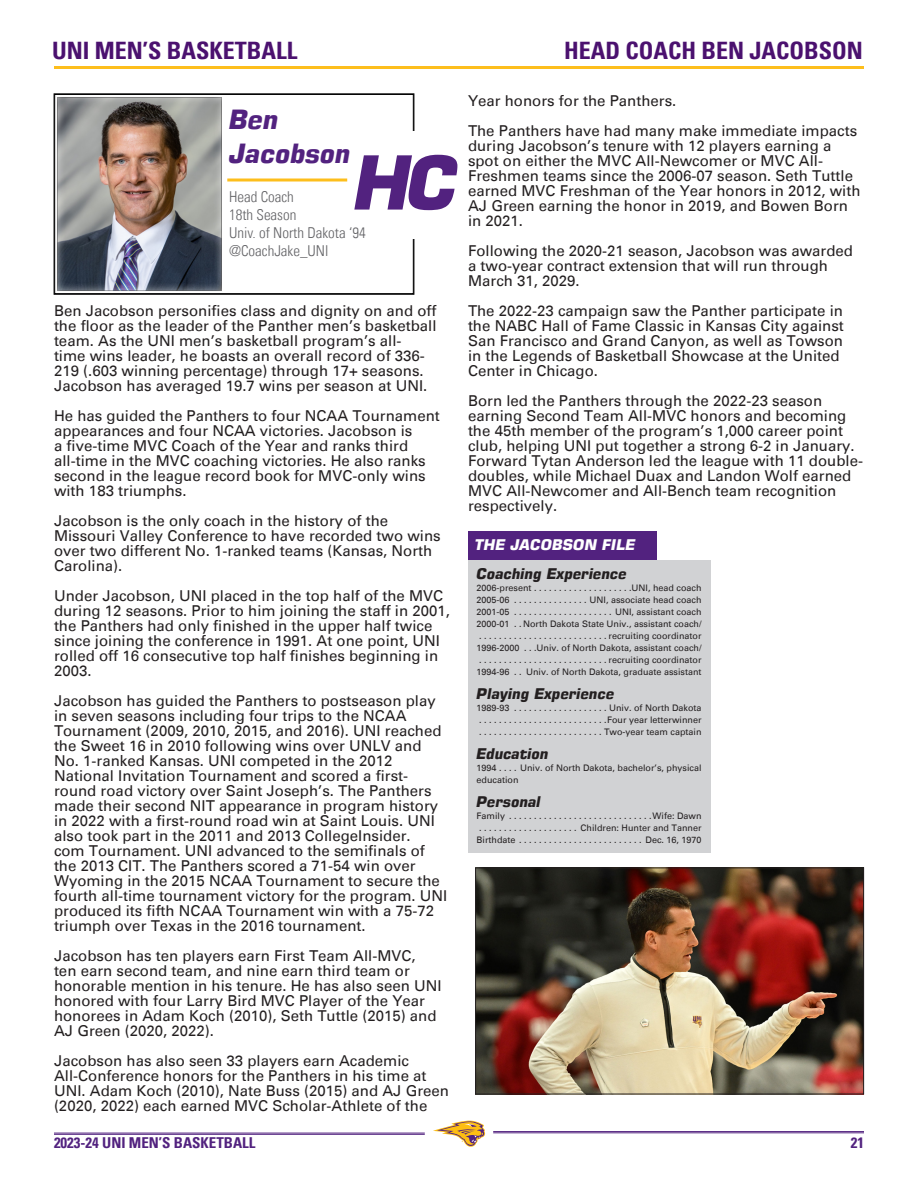
<style>
.page{position:relative;width:918px;height:1188px;background:#fff}
.page>*{position:absolute;margin:0;border:0;box-sizing:border-box;transform-origin:0 0}
.t1{font:italic 700 75px "Eurostile LT";color:#52227f}
.t2{font:italic 700 27px "Eurostile LT";color:#52227f}
.t3{font:700 condensed 24px "Univers";color:#4b116f}
.univers_67boldcond{font:15px/15px "Univers";color:#231f20}
.t4{font:300 condensed 15px "Univers";color:#636366}
.univers47_9pt{font:italic 700 15px "Eurostile LT";color:#231f20}
.t5{font:700 condensed 15px "Univers";color:#52227f}
.t6{font:italic 700 15px "Eurostile LT";color:#fff}
.univers47_9pt-2{font:9px/12px "Univers";color:#231f20}
</style>
<div class="page">
<svg style="left:433px;top:1121px;width:52px;height:26px"></svg>
<hr style="left:54px;top:1133px;width:371px;height:1px;background:#52227f">
<hr style="left:54px;top:1134px;width:371px;height:1px;background:#52227f">
<hr style="left:493px;top:1131px;width:371px;height:1px;background:#52227f">
<hr style="left:493px;top:1133px;width:371px;height:1px;background:#52227f">
<hr style="left:54px;top:66px;width:810px;height:3px;background:#fdbe1c">
<svg style="left:54px;top:94px;width:360px;height:200px"></svg>
<div style="left:55px;top:94px;width:358px;height:200px;border:1px solid #000"></div>
<div style="left:401px;top:131px;width:22px;height:108px;background:#fff"></div>
<hr style="left:227px;top:179px;width:120px;height:3px;background:#fdbe1c">
<div style="left:56px;top:96px;width:167px;height:196px;background:#fff;opacity:.75"></div>
<div style="left:468px;top:531px;width:188px;height:46px;background:#52227f"></div>
<div style="left:468px;top:560px;width:242px;height:292px;background:#d1d2d4"></div>
<img style="left:477px;top:870px;width:385px;height:222px">
<div style="left:475px;top:868px;width:389px;height:226px;border:1px solid #231f20"></div>
<h3 class="t3" style="left:52px;top:36px;width:247px">UNI MEN’S BASKETBALL</h3>
<p class="t3" style="left:564px;top:36px;width:300px">HEAD COACH BEN JACOBSON</p>
<p class="t2" style="left:229px;top:102px;width:51px">Ben</p>
<p class="t2" style="left:229px;top:137px;width:123px">Jacobson</p>
<p class="t1" style="left:354px;top:137px;width:107px">HC</p>
<p class="t4" style="left:229px;top:188px;width:66px">Head Coach</p>
<p class="t4" style="left:229px;top:206px;width:69px">18th Season</p>
<p class="t4" style="left:229px;top:224px;width:138px">Univ. of North Dakota ‘94</p>
<p class="t4" style="left:229px;top:242px;width:101px">@CoachJake_UNI</p>
<p class="univers_67boldcond" style="left:54px;top:303px;width:384px">Ben Jacobson personifies class and dignity on and off the floor as the leader of the Panther men’s basketball team. As the UNI men’s basketball program’s all&shy;time wins leader, he boasts an overall record of 336- 219 (.603 winning percentage) through 17+ seasons.<br>Jacobson has averaged 19.7 wins per season at UNI.</p>
<p class="univers_67boldcond" style="left:54px;top:408px;width:387px">He has guided the Panthers to four NCAA Tournament appearances and four NCAA victories. Jacobson is<br>a five-time MVC Coach of the Year and ranks third all-time in the MVC coaching victories. He also ranks second in the league record book for MVC-only wins with 183 triumphs.</p>
<p class="univers_67boldcond" style="left:54px;top:513px;width:388px">Jacobson is the only coach in the history of the Missouri Valley Conference to have recorded two wins over two different No. 1-ranked teams (Kansas, North Carolina).</p>
<p class="univers_67boldcond" style="left:54px;top:588px;width:397px">Under Jacobson, UNI placed in the top half of the MVC during 12 seasons. Prior to him joining the staff in 2001, the Panthers had only finished in the upper half twice since joining the conference in 1991. At one point, UNI rolled off 16 consecutive top half finishes beginning in 2003.</p>
<p class="univers_67boldcond" style="left:54px;top:693px;width:395px">Jacobson has guided the Panthers to postseason play in seven seasons including four trips to the NCAA Tournament (2009, 2010, 2015, and 2016). UNI reached the Sweet 16 in 2010 following wins over UNLV and No. 1-ranked Kansas. UNI competed in the 2012<br>National Invitation Tournament and scored a first&shy;round road victory over Saint Joseph’s. The Panthers made their second NIT appearance in program history in 2022 with a first-round road win at Saint Louis. UNI also took part in the 2011 and 2013 CollegeInsider.<br>com Tournament. UNI advanced to the semifinals of the 2013 CIT. The Panthers scored a 71-54 win over Wyoming in the 2015 NCAA Tournament to secure the fourth all-time tournament victory for the program. UNI produced its fifth NCAA Tournament win with a 75-72 triumph over Texas in the 2016 tournament.</p>
<p class="univers_67boldcond" style="left:54px;top:948px;width:389px">Jacobson has ten players earn First Team All-MVC, ten earn second team, and nine earn third team or honorable mention in his tenure. He has also seen UNI honored with four Larry Bird MVC Player of the Year honorees in Adam Koch (2010), Seth Tuttle (2015) and AJ Green (2020, 2022).</p>
<p class="univers_67boldcond" style="left:54px;top:1053px;width:397px">Jacobson has also seen 33 players earn Academic All-Conference honors for the Panthers in his time at UNI. Adam Koch (2010), Nate Buss (2015) and AJ Green (2020, 2022) each earned MVC Scholar-Athlete of the</p>
<p class="univers_67boldcond" style="left:468px;top:93px;width:210px">Year honors for the Panthers.</p>
<p class="univers_67boldcond" style="left:468px;top:123px;width:394px">The Panthers have had many make immediate impacts during Jacobson’s tenure with 12 players earning a spot on either the MVC All-Newcomer or MVC All-Freshmen teams since the 2006-07 season. Seth Tuttle earned MVC Freshman of the Year honors in 2012, with AJ Green earning the honor in 2019, and Bowen Born in 2021.</p>
<p class="univers_67boldcond" style="left:468px;top:243px;width:387px">Following the 2020-21 season, Jacobson was awarded a two-year contract extension that will run through<br>March 31, 2029.</p>
<p class="univers_67boldcond" style="left:468px;top:303px;width:377px">The 2022-23 campaign saw the Panther participate in the NABC Hall of Fame Classic in Kansas City against San Francisco and Grand Canyon, as well as Towson in the Legends of Basketball Showcase at the United Center in Chicago.</p>
<p class="univers_67boldcond" style="left:468px;top:393px;width:397px">Born led the Panthers through the 2022-23 season earning Second Team All-MVC honors and becoming the 45th member of the program’s 1,000 career point club, helping UNI put together a strong 6-2 in January.<br>Forward Tytan Anderson led the league with 11 double&shy;doubles, while Michael Duax and Landon Wolf earned MVC All-Newcomer and All-Bench team recognition respectively.</p>
<p class="t6" style="left:475px;top:536px;width:162px">THE JACOBSON FILE</p>
<p class="univers47_9pt" style="left:477px;top:565px;width:152px">Coaching Experience</p>
<p class="univers47_9pt-2" style="left:477px;top:582px;width:59px">2006-present ....................</p>
<p class="univers47_9pt-2" style="left:632px;top:582px;width:72px">UNI, head coach</p>
<p class="univers47_9pt-2" style="left:477px;top:594px;width:37px">2005-06 ................</p>
<p class="univers47_9pt-2" style="left:590px;top:594px;width:114px">UNI, associate head coach</p>
<p class="univers47_9pt-2" style="left:477px;top:606px;width:37px">2001-05 .....................</p>
<p class="univers47_9pt-2" style="left:615px;top:606px;width:88px">UNI, assistant coach</p>
<p class="univers47_9pt-2" style="left:477px;top:618px;width:227px">2000-01 .. North Dakota State Univ., assistant coach/</p>
<p class="univers47_9pt-2" style="left:479px;top:630px;width:224px">. . . . . . . . . . . . . . . . . . . . . . . . . . recruiting coordinator</p>
<p class="univers47_9pt-2" style="left:477px;top:642px;width:47px">1996-2000 ...</p>
<p class="univers47_9pt-2" style="left:537px;top:642px;width:167px">Univ. of North Dakota, assistant coach/</p>
<p class="univers47_9pt-2" style="left:479px;top:654px;width:224px">. . . . . . . . . . . . . . . . . . . . . . . . . . recruiting coordinator</p>
<p class="univers47_9pt-2" style="left:477px;top:666px;width:36px">1994-96 ...</p>
<p class="univers47_9pt-2" style="left:526px;top:666px;width:177px">Univ. of North Dakota, graduate assistant</p>
<p class="univers47_9pt" style="left:477px;top:685px;width:140px">Playing Experience</p>
<p class="univers47_9pt-2" style="left:477px;top:702px;width:37px">1989-93 ....................</p>
<p class="univers47_9pt-2" style="left:609px;top:702px;width:94px">Univ. of North Dakota</p>
<p class="univers47_9pt-2" style="left:479px;top:714px;width:224px">. . . . . . . . . . . . . . . . . . . . . . . . . .Four year letterwinner</p>
<p class="univers47_9pt-2" style="left:479px;top:726px;width:224px">. . . . . . . . . . . . . . . . . . . . . . . . . Two-year team captain</p>
<p class="univers47_9pt" style="left:477px;top:745px;width:74px">Education</p>
<p class="univers47_9pt-2" style="left:477px;top:762px;width:227px">1994 . . . . Univ. of North Dakota, bachelor’s, physical education</p>
<p class="univers47_9pt" style="left:477px;top:793px;width:66px">Personal</p>
<p class="univers47_9pt-2" style="left:477px;top:810px;width:32px">Family .............................</p>
<p class="univers47_9pt-2" style="left:653px;top:810px;width:51px">Wife: Dawn</p>
<p class="univers47_9pt-2" style="left:479px;top:822px;width:224px">. . . . . . . . . . . . . . . . . . . . Children: Hunter and Tanner</p>
<p class="univers47_9pt-2" style="left:477px;top:834px;width:43px">Birthdate ..........................</p>
<p class="univers47_9pt-2" style="left:646px;top:834px;width:58px">Dec. 16, 1970</p>
<p class="t5" style="left:54px;top:1134px;width:203px">2023-24 UNI MEN’S BASKETBALL</p>
<p class="t5" style="left:851px;top:1134px;width:15px">21</p>
</div>
